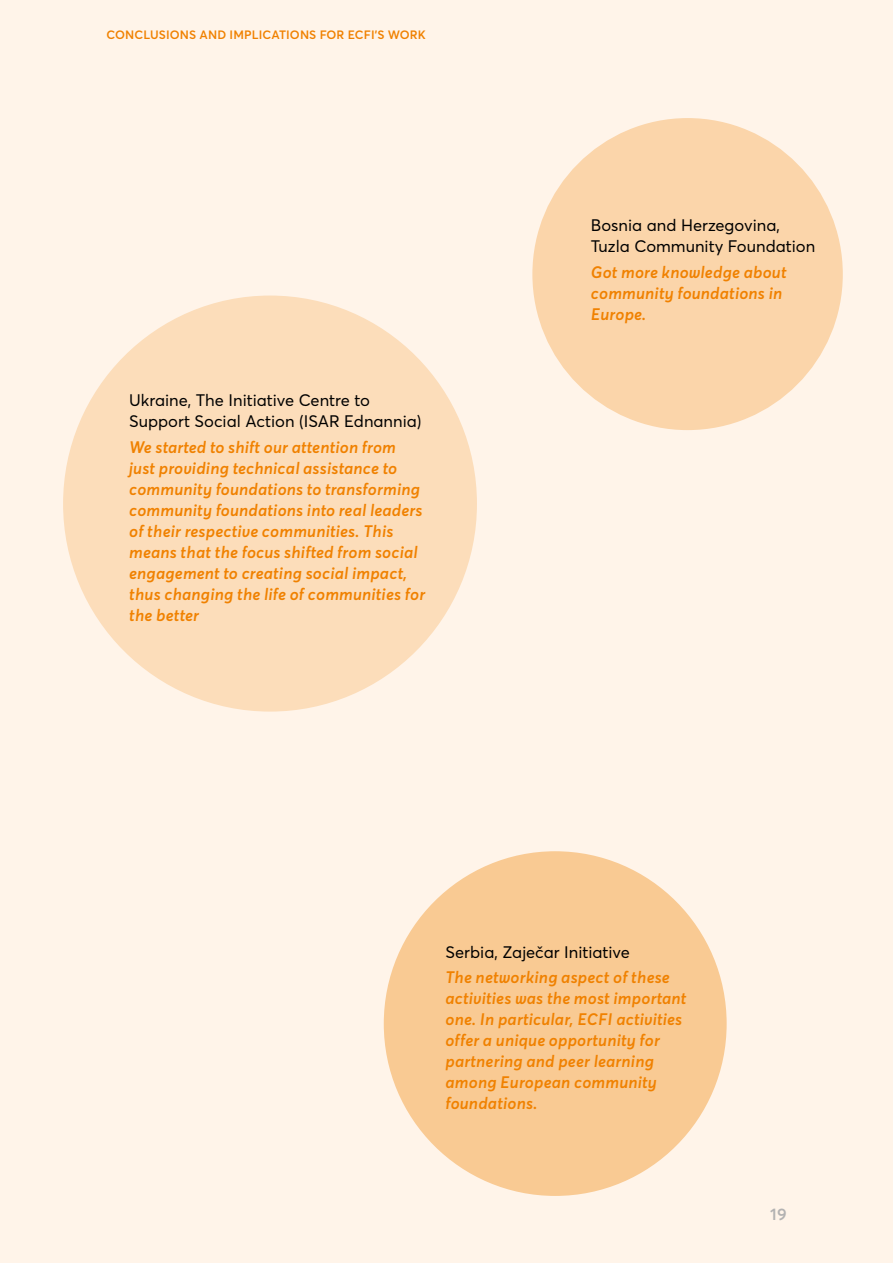
<style>
.page{position:relative;width:893px;height:1263px;background:#fff4e9}
.page>*{position:absolute;margin:0;border:0;box-sizing:border-box;transform-origin:0 0}
.t1{font:italic 600 16.5px/21px "Averta Std";letter-spacing:.01em;color:#f08100}
.t2{font:16.5px/21px "Averta Std";color:#000}
.t3{font:600 16.5px "Averta Std";color:#b3b2b2}
.t4{font:600 12px "Averta Std";letter-spacing:.01em;color:#f08100}
</style>
<div class="page">
<div style="left:63px;top:296px;width:414px;height:416px;background:#fcddba;border-radius:50%"></div>
<div style="left:384px;top:851px;width:343px;height:345px;background:#f9ca93;border-radius:50%"></div>
<div style="left:532px;top:118px;width:311px;height:312px;background:#fbd5aa;border-radius:50%"></div>
<p class="t4" style="left:106px;top:27px;width:321px">CONCLUSIONS AND IMPLICATIONS FOR ECFI’S WORK</p>
<p class="t2" style="left:129px;top:390px;width:294px">Ukraine, The Initiative Centre to<br>Support Social Action (ISAR Ednannia)</p>
<p class="t1" style="left:129px;top:437px;width:298px">We started to shift our attention from just providing technical assistance to community foundations to transforming community foundations into real leaders of their respective communities. This means that the focus shifted from social engagement to creating social impact, thus changing the life of communities for the better</p>
<p class="t2" style="left:591px;top:215px;width:226px">Bosnia and Herzegovina,<br>Tuzla Community Foundation</p>
<p class="t1" style="left:591px;top:262px;width:197px">Got more knowledge about community foundations in<br>Europe.</p>
<p class="t2" style="left:445px;top:941px;width:186px">Serbia, Zaječar Initiative</p>
<p class="t1" style="left:445px;top:968px;width:242px">The networking aspect of these activities was the most important one. In particular, ECFI activities offer a unique opportunity for partnering and peer learning among European community foundations.</p>
<p class="t3" style="left:770px;top:1204px;width:18px">19</p>
</div>
